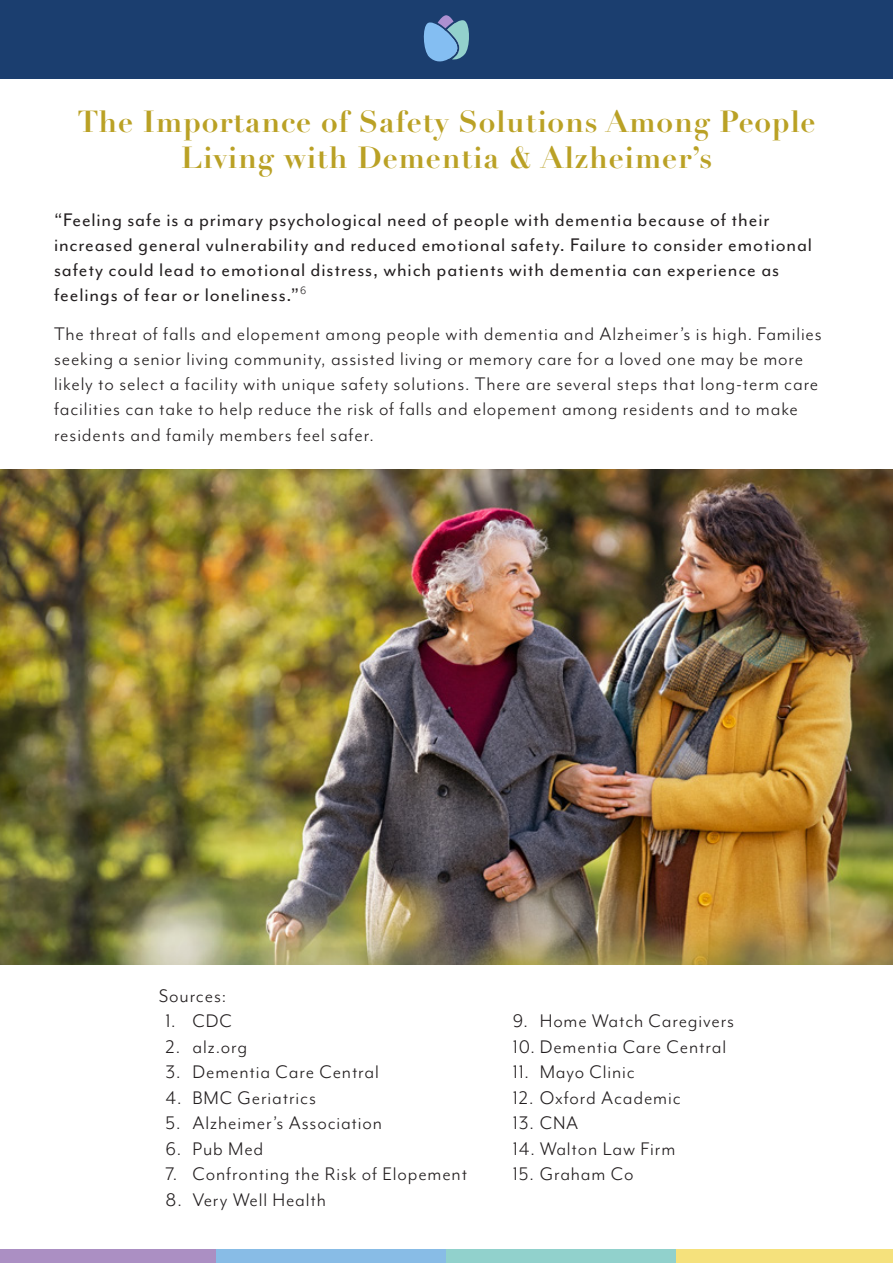
<style>
.page{position:relative;width:893px;height:1263px;background:#fff}
.page>*{position:absolute;margin:0;border:0;box-sizing:border-box;transform-origin:0 0}
.t1{font:700 30px/36px "Didot LT Pro";letter-spacing:.025em;color:#baa125;text-align:center}
.t2{font:21px/25.2px "Mr Eaves Mod OT";letter-spacing:.04em;color:#231f20}
.t3{font:21px/25.2px "Mr Eaves Mod OT";letter-spacing:.04em;color:#231f20}
</style>
<div class="page">
<div style="left:0;top:0;width:893px;height:79px;background:#1b3e6f"></div>
<svg style="left:423px;top:15px;width:46px;height:47px"></svg>
<div style="left:0;top:1249px;width:216px;height:14px;background:#ab8fc3"></div>
<div style="left:216px;top:1249px;width:230px;height:14px;background:#88bce6"></div>
<div style="left:446px;top:1249px;width:230px;height:14px;background:#91d1cc"></div>
<div style="left:676px;top:1249px;width:217px;height:14px;background:#f5e17c"></div>
<img style="left:0;top:470px;width:893px;height:494px">
<h1 class="t1" style="left:77px;top:104px;width:740px">The Importance of Safety Solutions Among People<br>Living with Dementia &amp; Alzheimer’s</h1>
<p class="t3" style="left:54px;top:207px;width:759px">“Feeling safe is a primary psychological need of people with dementia because of their increased general vulnerability and reduced emotional safety. Failure to consider emotional safety could lead to emotional distress, which patients with dementia can experience as feelings of fear or loneliness.”<sup>6</sup></p>
<p class="t2" style="left:54px;top:321px;width:769px">The threat of falls and elopement among people with dementia and Alzheimer’s is high. Families seeking a senior living community, assisted living or memory care for a loved one may be more likely to select a facility with unique safety solutions. There are several steps that long-term care facilities can take to help reduce the risk of falls and elopement among residents and to make residents and family members feel safer.</p>
<p class="t2" style="left:159px;top:982px;width:69px">Sources:</p>
<p class="t2" style="left:166px;top:1008px;width:68px">1. CDC</p>
<p class="t2" style="left:166px;top:1033px;width:83px">2. alz.org</p>
<p class="t2" style="left:166px;top:1059px;width:215px">3. Dementia Care Central</p>
<p class="t2" style="left:166px;top:1084px;width:152px">4. BMC Geriatrics</p>
<p class="t2" style="left:166px;top:1110px;width:218px">5. Alzheimer’s Association</p>
<p class="t2" style="left:166px;top:1135px;width:99px">6. Pub Med</p>
<p class="t2" style="left:166px;top:1161px;width:303px">7. Confronting the Risk of Elopement</p>
<p class="t2" style="left:166px;top:1186px;width:162px">8. Very Well Health</p>
<p class="t2" style="left:513px;top:1008px;width:223px">9. Home Watch Caregivers</p>
<p class="t2" style="left:513px;top:1034px;width:215px">10. Dementia Care Central</p>
<p class="t2" style="left:513px;top:1059px;width:123px">11. Mayo Clinic</p>
<p class="t2" style="left:513px;top:1085px;width:169px">12. Oxford Academic</p>
<p class="t2" style="left:513px;top:1110px;width:67px">13. CNA</p>
<p class="t2" style="left:513px;top:1136px;width:164px">14. Walton Law Firm</p>
<p class="t2" style="left:513px;top:1161px;width:122px">15. Graham Co</p>
</div>
